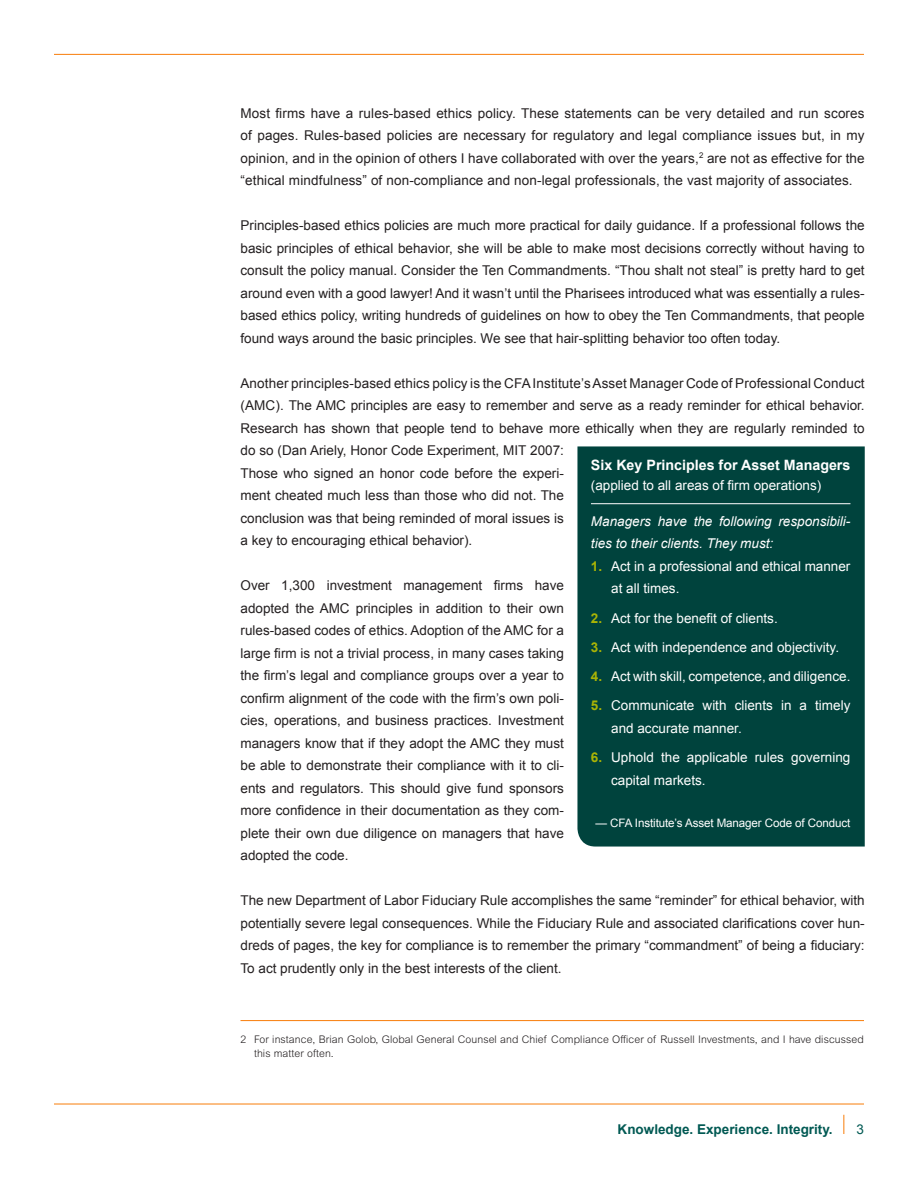
<style>
.page{position:relative;width:918px;height:1188px;background:#fff}
.page>*{position:absolute;margin:0;border:0;box-sizing:border-box;transform-origin:0 0}
._03__Body{font:700 14.25px "Arial";color:#fff}
._03__Body-2{font:13.5px/22.5px "Arial";color:#231f20;text-align:justify}
._03__Body-3{font:13.5px/22.5px "Arial";color:#fff}
._03__Body-4{font:italic 13.5px/22.5px "Arial";color:#fff}
.t1{font:700 13.5px "Arial";color:#005953}
._04__Body{font:13.5px "Arial";color:#005953}
._03__Body-5{font:11.7px "Arial";letter-spacing:-.01em;color:#fff}
.Footnote_w_Line{font:300 10.5px/13.5px "Arial MT Pro";letter-spacing:.01em;color:#231f20}
.s1{font-weight:700;color:#aab405}
</style>
<div class="page">
<hr style="left:54px;top:1104px;width:810px;height:1px;background:#f87d0a">
<hr style="left:54px;top:54px;width:810px;height:1px;background:#f87d0a">
<svg style="left:843px;top:1115px;width:1px;height:19px"></svg>
<div style="left:577px;top:446px;width:288px;height:401px;background:#00433d"></div>
<hr style="left:591px;top:503px;width:259px;height:1px;background:#fff">
<hr style="left:241px;top:1020px;width:623px;height:1px;background:#f87d0a">
<p class="_03__Body-2" style="left:241px;top:102px;width:626px">Most firms have a rules-based ethics policy. These statements can be very detailed and run scores of pages. Rules-based policies are necessary for regulatory and legal compliance issues but, in my opinion, and in the opinion of others I have collaborated with over the years,<sup>2</sup> are not as effective for the “ethical mindfulness” of non-compliance and non-legal professionals, the vast majority of associates.</p>
<p class="_03__Body-2" style="left:241px;top:214px;width:626px">Principles-based ethics policies are much more practical for daily guidance. If a professional follows the basic principles of ethical behavior, she will be able to make most decisions correctly without having to consult the policy manual. Consider the Ten Commandments. “Thou shalt not steal” is pretty hard to get around even with a good lawyer! And it wasn’t until the Pharisees introduced what was essentially a rules&shy;based ethics policy, writing hundreds of guidelines on how to obey the Ten Commandments, that people found ways around the basic principles. We see that hair-splitting behavior too often today.</p>
<p class="_03__Body-2" style="left:241px;top:372px;width:626px;text-align:left">Another principles-based ethics policy is the CFA Institute’s Asset Manager Code of Professional Conduct (AMC). The AMC principles are easy to remember and serve as a ready reminder for ethical behavior.<br>Research has shown that people tend to behave more ethically when they are regularly reminded to do so (Dan Ariely, Honor Code Experiment, MIT 2007:<br>Those who signed an honor code before the experi-<br>ment cheated much less than those who did not. The<br>conclusion was that being reminded of moral issues is<br>a key to encouraging ethical behavior).</p>
<p class="_03__Body-2" style="left:241px;top:574px;width:325px">Over 1,300 investment management firms have adopted the AMC principles in addition to their own rules-based codes of ethics. Adoption of the AMC for a large firm is not a trivial process, in many cases taking the firm’s legal and compliance groups over a year to confirm alignment of the code with the firm’s own poli&shy;cies, operations, and business practices. Investment managers know that if they adopt the AMC they must be able to demonstrate their compliance with it to cli&shy;ents and regulators. This should give fund sponsors more confidence in their documentation as they com&shy;plete their own due diligence on managers that have adopted the code.</p>
<p class="_03__Body-2" style="left:241px;top:889px;width:626px">The new Department of Labor Fiduciary Rule accomplishes the same “reminder” for ethical behavior, with potentially severe legal consequences. While the Fiduciary Rule and associated clarifications cover hun&shy;dreds of pages, the key for compliance is to remember the primary “commandment” of being a fiduciary:<br>To act prudently only in the best interests of the client.</p>
<p class="_03__Body" style="left:591px;top:456px;width:261px">Six Key Principles for Asset Managers</p>
<p class="_03__Body-3" style="left:591px;top:474px;width:232px">(applied to all areas of firm operations)</p>
<p class="_03__Body-4" style="left:591px;top:510px;width:261px">Managers have the following responsibili&shy;ties to their clients. They must:</p>
<p class="_03__Body-3" style="left:611px;top:555px;width:241px;text-indent:-20px"><span class="s1">1.</span> Act in a professional and ethical manner at all times.</p>
<p class="_03__Body-3" style="left:591px;top:607px;width:188px"><span class="s1">2.</span> Act for the benefit of clients.</p>
<p class="_03__Body-3" style="left:591px;top:636px;width:250px"><span class="s1">3.</span> Act with independence and objectivity.</p>
<p class="_03__Body-3" style="left:591px;top:665px;width:261px"><span class="s1">4.</span> Act with skill, competence, and diligence.</p>
<p class="_03__Body-3" style="left:611px;top:694px;width:241px;text-indent:-20px"><span class="s1">5.</span> Communicate with clients in a timely and accurate manner.</p>
<p class="_03__Body-3" style="left:611px;top:746px;width:241px;text-indent:-20px"><span class="s1">6.</span> Uphold the applicable rules governing capital markets.</p>
<p class="_03__Body-5" style="left:596px;top:816px;width:256px">— CFA Institute’s Asset Manager Code of Conduct</p>
<p class="Footnote_w_Line" style="left:254px;top:1033px;width:611px;text-indent:-14px">2 For instance, Brian Golob, Global General Counsel and Chief Compliance Officer of Russell Investments, and I have discussed this matter often.</p>
<p class="t1" style="left:618px;top:1120px;width:217px">Knowledge. Experience. Integrity.</p>
<p class="_04__Body" style="left:856px;top:1120px;width:9px">3</p>
</div>
